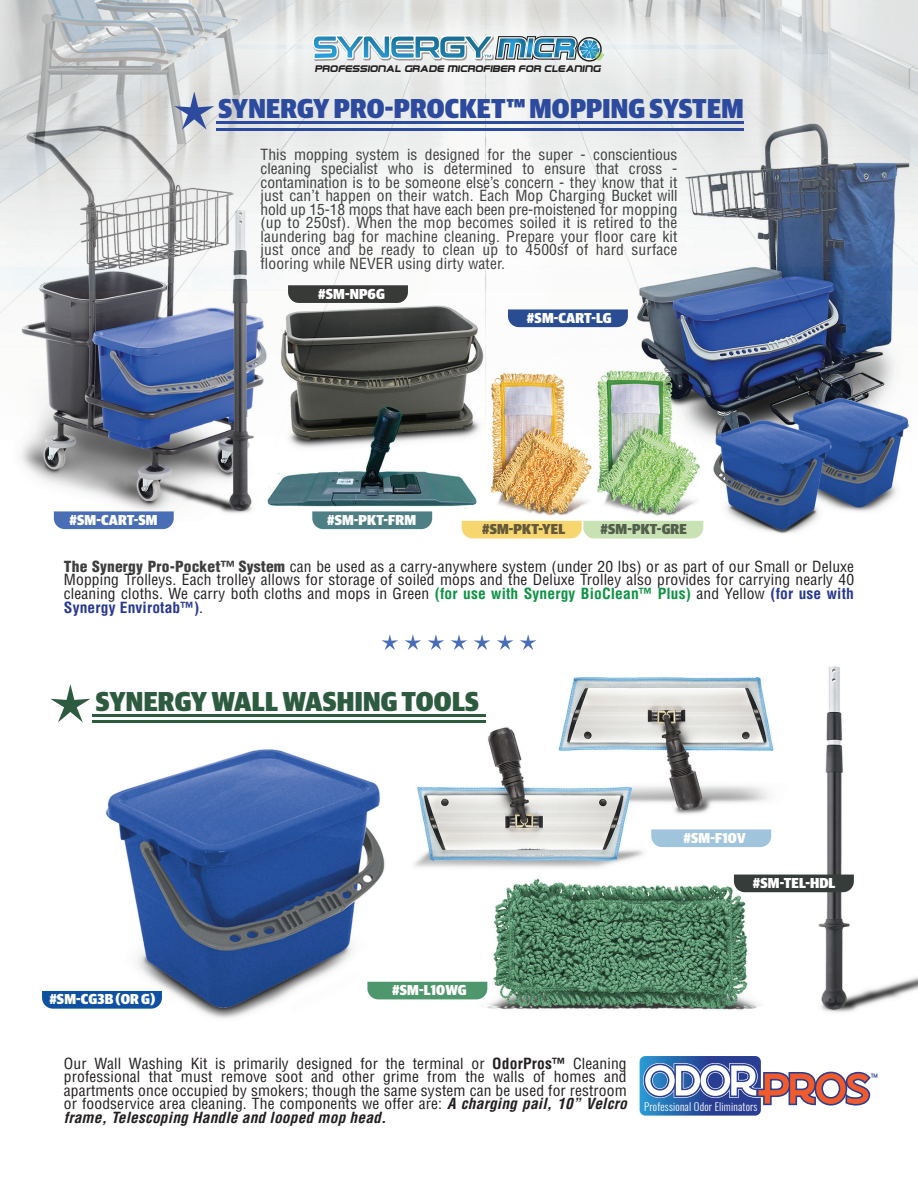
<style>
.page{position:relative;width:918px;height:1188px;background:#fff}
.page>*{position:absolute;margin:0;border:0;box-sizing:border-box;transform-origin:0 0}
.t1{font:900 27.45px "Guardian Sans Cond";letter-spacing:.01em;color:#2d4b9e}
.t2{font:900 27.45px "Guardian Sans Cond";letter-spacing:.01em;color:#2d5b3f}
.t3{font:condensed 15px/13.5px "Helvetica LT Std";letter-spacing:.01em;color:#231f20;text-align:justify}
.t4{font:condensed 15px/13.5px "Helvetica LT Std";letter-spacing:.01em;color:#3e3e3f;text-align:justify}
.t5{font:900 14.4px "Guardian Sans Cond";letter-spacing:.01em;color:#fff}
.t6{font:900 14.4px "Guardian Sans Cond";letter-spacing:.01em;color:#62593b}
.t7{font:900 14.4px "Guardian Sans Cond";letter-spacing:.01em;color:#535e4d}
.t8{font:300 10.65px "Oswald";letter-spacing:.02em;color:#fff}
.t9{font:italic 10.5px "Omega Flight Semi";letter-spacing:.01em;color:#211e1e}
.t10{font:700 6.15px "Orion";color:#293695}
.s1{font-weight:900;color:#3e3e3f}
.s2{font-weight:700;color:#0d9344}
.s3{font-weight:700;color:#283890}
.s4{font-weight:700}
.s5{font-weight:700;font-style:italic}
</style>
<div class="page">
<img style="left:0;top:0;width:918px;height:1112px">
<svg style="left:311px;top:0;width:294px;height:117px"></svg>
<svg style="left:381px;top:634px;width:17px;height:16px"></svg>
<svg style="left:405px;top:634px;width:16px;height:16px"></svg>
<svg style="left:428px;top:634px;width:16px;height:16px"></svg>
<svg style="left:451px;top:634px;width:16px;height:16px"></svg>
<svg style="left:474px;top:634px;width:16px;height:16px"></svg>
<svg style="left:497px;top:634px;width:16px;height:16px"></svg>
<svg style="left:520px;top:634px;width:17px;height:16px"></svg>
<svg style="left:640px;top:1056px;width:235px;height:60px"></svg>
<hr style="left:92px;top:714px;width:394px;height:3px;background:#2d5b3f">
<hr style="left:92px;top:721px;width:394px;height:2px;background:#2d5b3f">
<svg style="left:50px;top:684px;width:40px;height:38px"></svg>
<hr style="left:216px;top:122px;width:528px;height:2px;background:#2d4b9e">
<hr style="left:216px;top:128px;width:528px;height:3px;background:#2d4b9e">
<svg style="left:174px;top:92px;width:40px;height:38px"></svg>
<svg style="left:651px;top:829px;width:120px;height:18px"></svg>
<svg style="left:312px;top:511px;width:120px;height:18px"></svg>
<svg style="left:54px;top:511px;width:120px;height:18px"></svg>
<svg style="left:288px;top:285px;width:120px;height:18px"></svg>
<div style="left:367px;top:982px;width:120px;height:17px;background:#4e966c"></div>
<svg style="left:42px;top:991px;width:120px;height:18px"></svg>
<svg style="left:508px;top:309px;width:120px;height:18px"></svg>
<svg style="left:462px;top:521px;width:241px;height:17px"></svg>
<div style="left:601px;top:524px;width:86px;height:10px;background:#c9e2b4"></div>
<div style="left:734px;top:875px;width:120px;height:17px;background:#363c39"></div>
<p class="t9" style="left:315px;top:63px;width:287px">PROFESSIONAL GRADE MICROFIBER FOR CLEANING</p>
<h1 class="t1" style="left:218px;top:88px;width:527px">SYNERGY PRO-PROCKET™ MOPPING SYSTEM</h1>
<p class="t4" style="left:261px;top:148px;width:418px">This mopping system is designed for the super - conscientious cleaning specialist who is determined to ensure that cross - contamination is to be someone else’s concern - they know that it just can’t happen on their watch. Each Mop Charging Bucket will hold up 15-18 mops that have each been pre-moistened for mopping (up to 250sf). When the mop becomes soiled it is retired to the laundering bag for machine cleaning. Prepare your floor care kit just once and be ready to clean up to 4500sf of hard surface flooring while NEVER using dirty water.</p>
<p class="t5" style="left:318px;top:283px;width:68px">#SM-NP6G</p>
<p class="t5" style="left:527px;top:307px;width:86px">#SM-CART-LG</p>
<p class="t5" style="left:70px;top:509px;width:90px">#SM-CART-SM</p>
<p class="t5" style="left:327px;top:509px;width:90px">#SM-PKT-FRM</p>
<p class="t6" style="left:482px;top:519px;width:85px">#SM-PKT-YEL</p>
<p class="t7" style="left:601px;top:519px;width:88px">#SM-PKT-GRE</p>
<p class="t3" style="left:64px;top:560px;width:792px"><span class="s1">The Synergy Pro-Pocket™ System</span> can be used as a carry-anywhere system (under 20 lbs) or as part of our Small or Deluxe Mopping Trolleys. Each trolley allows for storage of soiled mops and the Deluxe Trolley also provides for carrying nearly 40 cleaning cloths. We carry both cloths and mops in Green <span class="s2">(for use with Synergy BioClean™ Plus)</span> and Yellow <span class="s3">(for use with Synergy Envirotab™)</span>.</p>
<h1 class="t2" style="left:96px;top:681px;width:385px">SYNERGY WALL WASHING TOOLS</h1>
<p class="t5" style="left:684px;top:827px;width:64px">#SM-F10V</p>
<p class="t5" style="left:753px;top:872px;width:84px">#SM-TEL-HDL</p>
<p class="t5" style="left:49px;top:989px;width:107px">#SM-CG3B (OR G)</p>
<p class="t5" style="left:392px;top:980px;width:76px">#SM-L10WG</p>
<p class="t3" style="left:64px;top:1056px;width:564px">Our Wall Washing Kit is primarily designed for the terminal or <span class="s4">OdorPros™</span> Cleaning professional that must remove soot and other grime from the walls of homes and apartments once occupied by smokers; though the same system can be used for restroom or foodservice area cleaning. The components we offer are: <span class="s5">A charging pail, 10” Velcro frame, Telescoping Handle and looped mop head.</span></p>
<p class="t8" style="left:644px;top:1097px;width:115px">Professional Odor Eliminators</p>
<p class="t10" style="left:871px;top:1073px;width:8px">TM</p>
</div>
